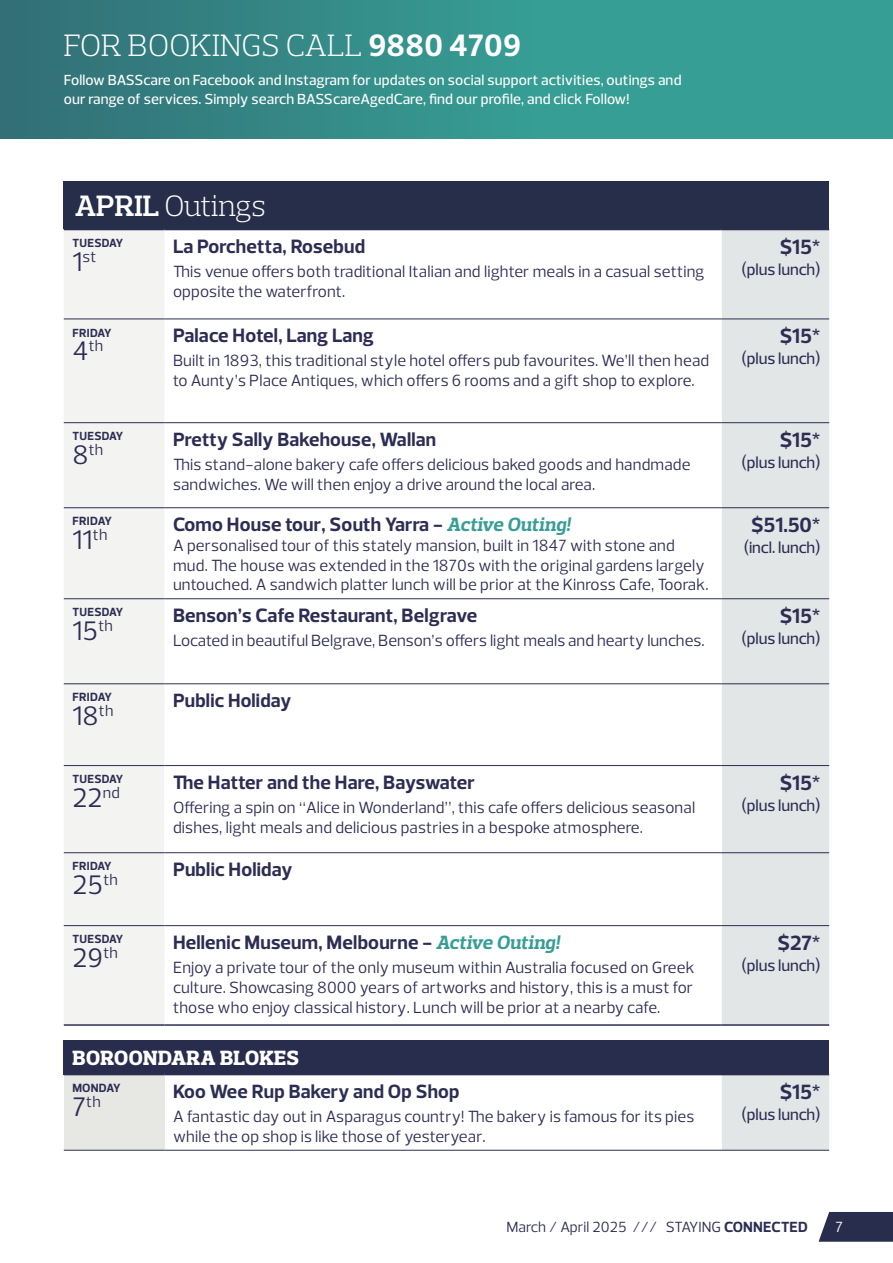
<style>
.page{position:relative;width:893px;height:1263px;background:#fff}
.page>*{position:absolute;margin:0;border:0;box-sizing:border-box;transform-origin:0 0}
.t1{font:300 31.5px "Prelo Slab";letter-spacing:.01em;color:#fff}
.t2{font:300 30px "Prelo Slab";letter-spacing:-.015em;color:#fff}
.t3{font:27.3px "Prelo";letter-spacing:.01em;color:#2d2d53}
.t4{font:700 21px "Prelo";letter-spacing:-.005em;color:#2d2d53}
.t5{font:800 21px "Prelo Slab";letter-spacing:.02em;color:#fff}
.t6{font:700 19.65px "Prelo";letter-spacing:.01em;color:#2d2d53}
.t7{font:700 19.5px "Prelo";letter-spacing:.01em;color:#2d2d53}
.t8{font:16.5px/19.8px "Prelo";letter-spacing:.01em;color:#2d2d53}
.t9{font:500 16.5px "Prelo";letter-spacing:-.005em;color:#2d2d53}
.t10{font:15.9px "Prelo";letter-spacing:.01em;color:#2d2d53}
.t11{font:15px "Prelo";letter-spacing:.01em;color:#2d2d53}
.t12{font:15px "Prelo";color:#fff}
.t13{font:500 14.85px/18.9px "Prelo";letter-spacing:.01em;color:#fff}
.t14{font:700 12.15px "Prelo";letter-spacing:.01em;color:#2d2d53}
.t15{font:700 12px "Prelo";letter-spacing:.025em;color:#2d2d53}
.s1{font-family:"Prelo";font-weight:700}
.s2{font-weight:600}
.s3{font-size:27.3px}
.s4{font-size:19.5px}
.s5{font-family:"Prelo Slab";font-style:italic;font-size:19.5px;color:#379e95}
.s6{font-weight:700}
</style>
<div class="page">
<svg style="left:819px;top:1212px;width:74px;height:30px;background:#383c5a"></svg>
<div style="left:0;top:0;width:893px;height:138px;background:linear-gradient(to right,#33757a,#38aa9c)"></div>
<div style="left:64px;top:230px;width:100px;height:794px;background:#f3f3f1"></div>
<div style="left:722px;top:230px;width:107px;height:920px;background:#e2e6e6"></div>
<svg style="left:164px;top:766px;width:558px;height:88px"></svg>
<div style="left:64px;top:1040px;width:765px;height:34px;background:#292d4d"></div>
<div style="left:64px;top:1074px;width:100px;height:76px;background:#e7e7e4"></div>
<hr style="left:64px;top:1074px;width:100px;height:1px;background:#2d2e51">
<hr style="left:164px;top:1074px;width:558px;height:1px;background:#2d2e51">
<hr style="left:722px;top:1074px;width:107px;height:1px;background:#2d2e51">
<hr style="left:64px;top:319px;width:100px;height:1px;background:#2d2d53">
<hr style="left:64px;top:422px;width:100px;height:1px;background:#2d2d53">
<hr style="left:164px;top:422px;width:558px;height:1px;background:#2d2d53">
<hr style="left:722px;top:422px;width:107px;height:1px;background:#2d2d53">
<hr style="left:64px;top:507px;width:100px;height:1px;background:#2d2d53">
<hr style="left:164px;top:507px;width:558px;height:1px;background:#2d2d53">
<hr style="left:722px;top:507px;width:107px;height:1px;background:#2d2d53">
<hr style="left:64px;top:1150px;width:100px;height:1px;background:#2d2e51">
<hr style="left:164px;top:1150px;width:558px;height:1px;background:#2d2e51">
<hr style="left:722px;top:1150px;width:107px;height:1px;background:#2d2e51">
<hr style="left:64px;top:598px;width:100px;height:1px;background:#2d2e51">
<hr style="left:164px;top:598px;width:558px;height:1px;background:#2d2e51">
<hr style="left:722px;top:598px;width:107px;height:1px;background:#2d2e51">
<hr style="left:64px;top:683px;width:100px;height:1px;background:#2d2e51">
<hr style="left:164px;top:683px;width:558px;height:1px;background:#2d2e51">
<hr style="left:164px;top:319px;width:558px;height:1px;background:#2d2e51">
<hr style="left:64px;top:229px;width:100px;height:1px;background:#2d2d53">
<hr style="left:164px;top:229px;width:558px;height:1px;background:#2d2d53">
<hr style="left:722px;top:229px;width:107px;height:1px;background:#2d2d53">
<hr style="left:722px;top:319px;width:107px;height:1px;background:#2d2e51">
<hr style="left:722px;top:683px;width:107px;height:1px;background:#2d2d53">
<hr style="left:64px;top:765px;width:100px;height:1px;background:#2d2e51">
<hr style="left:164px;top:765px;width:558px;height:1px;background:#2d2e51">
<hr style="left:64px;top:852px;width:100px;height:1px;background:#2d2e51">
<hr style="left:64px;top:925px;width:100px;height:1px;background:#2d2e51">
<hr style="left:164px;top:852px;width:558px;height:1px;background:#2d2e51">
<hr style="left:164px;top:925px;width:558px;height:1px;background:#2d2e51">
<hr style="left:722px;top:765px;width:107px;height:1px;background:#2d2d53">
<hr style="left:722px;top:852px;width:107px;height:1px;background:#2d2e51">
<hr style="left:722px;top:925px;width:107px;height:1px;background:#2d2e51">
<hr style="left:64px;top:1024px;width:100px;height:2px;background:#2d2e51">
<hr style="left:164px;top:1024px;width:558px;height:2px;background:#2d2e51">
<hr style="left:722px;top:1024px;width:107px;height:2px;background:#2d2e51">
<div style="left:64px;top:181px;width:765px;height:48px;background:#272e49"></div>
<h1 class="t1" style="left:64px;top:26px;width:459px">FOR BOOKINGS CALL <span class="s1">9880 4709</span></h1>
<p class="t13" style="left:64px;top:71px;width:619px">Follow BASScare on Facebook and Instagram for updates on social support activities, outings and our range of services. Simply search BASScareAgedCare, find our profile, and click Follow!</p>
<h2 class="t2" style="left:75px;top:187px;width:192px"><span class="s2">APRIL</span> Outings</h2>
<p class="t15" style="left:72px;top:236px;width:52px">TUESDAY</p>
<p class="t10" style="left:72px;top:247px;width:26px"><span class="s3">1</span>st</p>
<p class="t6" style="left:173px;top:234px;width:194px">La Porchetta, Rosebud</p>
<p class="t8" style="left:173px;top:262px;width:533px">This venue offers both traditional Italian and lighter meals in a casual setting opposite the waterfront.</p>
<p class="t15" style="left:72px;top:325px;width:41px">FRIDAY</p>
<p class="t10" style="left:72px;top:336px;width:32px"><span class="s3">4</span>th</p>
<p class="t6" style="left:173px;top:324px;width:202px">Palace Hotel, Lang Lang</p>
<p class="t8" style="left:173px;top:351px;width:538px">Built in 1893, this traditional style hotel offers pub favourites. We’ll then head to Aunty’s Place Antiques, which offers 6 rooms and a gift shop to explore.</p>
<p class="t15" style="left:72px;top:429px;width:52px">TUESDAY</p>
<p class="t10" style="left:72px;top:440px;width:32px"><span class="s3">8</span>th</p>
<p class="t7" style="left:173px;top:427px;width:265px">Pretty Sally Bakehouse, Wallan</p>
<p class="t8" style="left:173px;top:455px;width:519px">This stand-alone bakery cafe offers delicious baked goods and handmade sandwiches. We will then enjoy a drive around the local area.</p>
<p class="t14" style="left:72px;top:514px;width:41px">FRIDAY</p>
<h3 class="t3" style="left:72px;top:523px;width:37px">11<sup>th</sup></h3>
<p class="t6" style="left:173px;top:512px;width:399px">Como House tour, South Yarra <span class="s4">-</span> <span class="s5">Active Outing!</span></p>
<p class="t8" style="left:173px;top:535px;width:537px">A personalised tour of this stately mansion, built in 1847 with stone and mud. The house was extended in the 1870s with the original gardens largely untouched. A sandwich platter lunch will be prior at the Kinross Cafe, Toorak.</p>
<p class="t15" style="left:72px;top:605px;width:52px">TUESDAY</p>
<h3 class="t3" style="left:72px;top:614px;width:42px">15<sup>th</sup></h3>
<p class="t6" style="left:173px;top:603px;width:306px">Benson’s Cafe Restaurant, Belgrave</p>
<p class="t8" style="left:173px;top:631px;width:533px">Located in beautiful Belgrave, Benson’s offers light meals and hearty lunches.</p>
<p class="t14" style="left:72px;top:690px;width:41px">FRIDAY</p>
<h3 class="t3" style="left:72px;top:699px;width:43px">18<sup>th</sup></h3>
<p class="t7" style="left:173px;top:688px;width:120px">Public Holiday</p>
<p class="t15" style="left:72px;top:772px;width:52px">TUESDAY</p>
<h3 class="t3" style="left:72px;top:781px;width:49px">22<sup>nd</sup></h3>
<p class="t6" style="left:173px;top:770px;width:303px">The Hatter and the Hare, Bayswater</p>
<p class="t8" style="left:173px;top:797px;width:524px">Offering a spin on “Alice in Wonderland”, this cafe offers delicious seasonal dishes, light meals and delicious pastries in a bespoke atmosphere.</p>
<p class="t15" style="left:72px;top:859px;width:41px">FRIDAY</p>
<h3 class="t3" style="left:72px;top:868px;width:47px">25<sup>th</sup></h3>
<p class="t6" style="left:173px;top:857px;width:121px">Public Holiday</p>
<p class="t15" style="left:72px;top:932px;width:52px">TUESDAY</p>
<h3 class="t3" style="left:72px;top:941px;width:47px">29<sup>th</sup></h3>
<p class="t6" style="left:173px;top:930px;width:388px">Hellenic Museum, Melbourne <span class="s4">-</span> <span class="s5">Active Outing!</span></p>
<p class="t8" style="left:173px;top:957px;width:523px;text-align:justify">Enjoy a private tour of the only museum within Australia focused on Greek culture. Showcasing 8000 years of artworks and history, this is a must for those who enjoy classical history. Lunch will be prior at a nearby cafe.</p>
<p class="t5" style="left:73px;top:1045px;width:228px">BOROONDARA BLOKES</p>
<p class="t14" style="left:72px;top:1081px;width:50px">MONDAY</p>
<p class="t10" style="left:72px;top:1092px;width:30px"><span class="s3">7</span>th</p>
<p class="t7" style="left:173px;top:1079px;width:288px">Koo Wee Rup Bakery and Op Shop</p>
<p class="t8" style="left:173px;top:1106px;width:523px">A fantastic day out in Asparagus country! The bakery is famous for its pies while the op shop is like those of yesteryear.</p>
<p class="t4" style="left:780px;top:234px;width:42px">$15*</p>
<p class="t9" style="left:741px;top:259px;width:81px">(plus lunch)</p>
<p class="t4" style="left:780px;top:323px;width:42px">$15*</p>
<p class="t9" style="left:741px;top:349px;width:81px">(plus lunch)</p>
<p class="t4" style="left:780px;top:427px;width:42px">$15*</p>
<p class="t9" style="left:741px;top:452px;width:81px">(plus lunch)</p>
<p class="t4" style="left:751px;top:512px;width:71px">$51.50*</p>
<p class="t9" style="left:744px;top:537px;width:78px">(incl. lunch)</p>
<p class="t4" style="left:780px;top:603px;width:42px">$15*</p>
<p class="t9" style="left:741px;top:628px;width:81px">(plus lunch)</p>
<p class="t4" style="left:780px;top:770px;width:42px">$15*</p>
<p class="t9" style="left:741px;top:795px;width:81px">(plus lunch)</p>
<p class="t4" style="left:778px;top:930px;width:45px">$27*</p>
<p class="t9" style="left:741px;top:955px;width:81px">(plus lunch)</p>
<p class="t4" style="left:780px;top:1079px;width:42px">$15*</p>
<p class="t9" style="left:741px;top:1104px;width:81px">(plus lunch)</p>
<p class="t11" style="left:506px;top:1218px;width:303px">March / April 2025 /// STAYING <span class="s6">CONNECTED</span></p>
<p class="t12" style="left:836px;top:1218px;width:9px">7</p>
</div>
